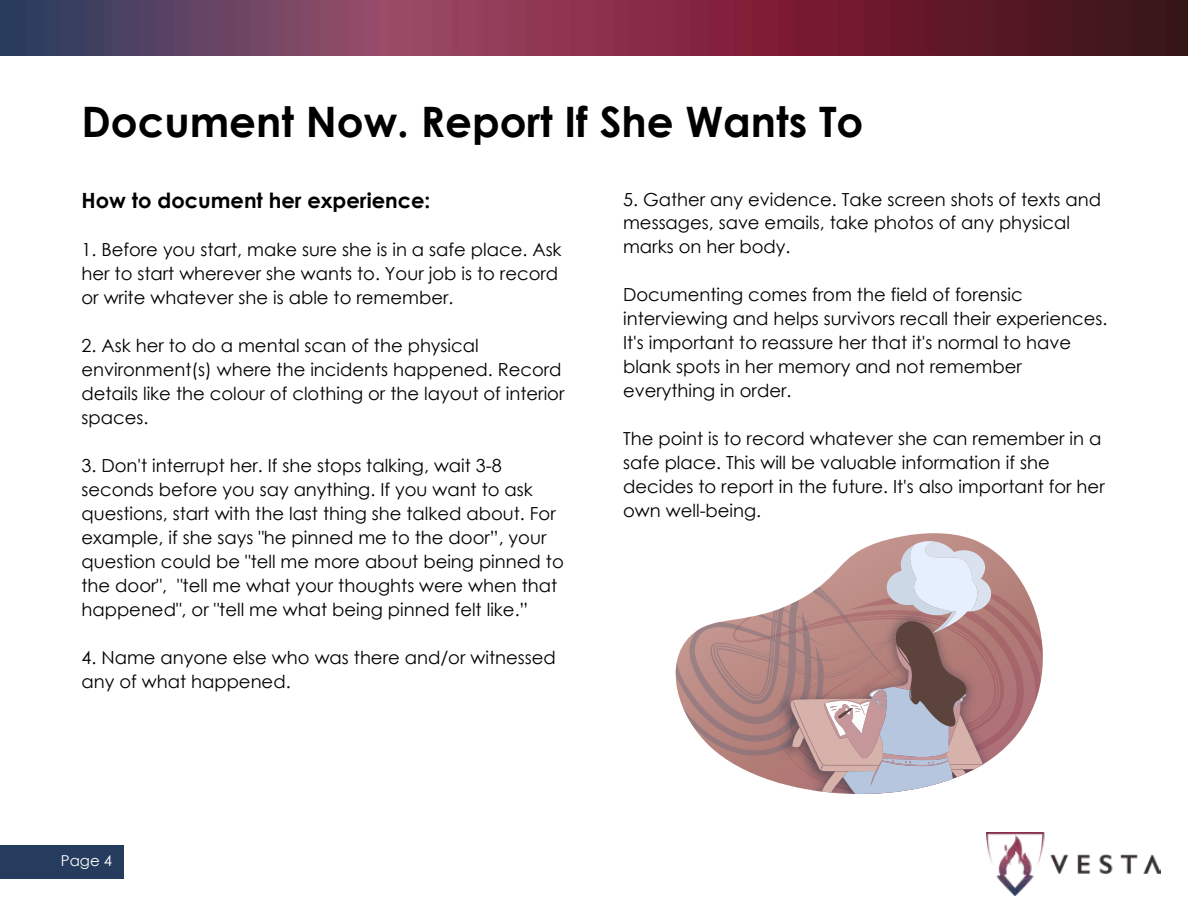
<style>
.page{position:relative;width:1188px;height:918px;background:#fff}
.page>*{position:absolute;margin:0;border:0;box-sizing:border-box;transform-origin:0 0}
.t1{font:700 42px "Century Gothic";color:#000}
.t2{font:700 21px "Century Gothic";color:#000}
.t3{font:18px/24px "Century Gothic";color:#000}
.t4{font:15px "Century Gothic";color:#fff}
</style>
<div class="page">
<img style="left:0;top:0;width:1188px;height:56px">
<img style="left:986px;top:833px;width:175px;height:62px">
<svg style="left:883px;top:533px;width:94px;height:8px"></svg>
<svg style="left:1038px;top:621px;width:5px;height:72px"></svg>
<img style="left:1024px;top:586px;width:14px;height:139px">
<svg style="left:675px;top:541px;width:349px;height:254px"></svg>
<div style="left:0;top:845px;width:123px;height:33px;background:#253c5e"></div>
<h1 class="t1" style="left:81px;top:90px;width:784px">Document Now. Report If She Wants To</h1>
<p class="t2" style="left:81px;top:184px;width:351px">How to document her experience:</p>
<p class="t3" style="left:81px;top:237px;width:482px">1. Before you start, make sure she is in a safe place. Ask her to start wherever she wants to. Your job is to record or write whatever she is able to remember.</p>
<p class="t3" style="left:81px;top:333px;width:485px">2. Ask her to do a mental scan of the physical environment(s) where the incidents happened. Record details like the colour of clothing or the layout of interior spaces.</p>
<p class="t3" style="left:81px;top:453px;width:484px">3. Don't interrupt her. If she stops talking, wait 3-8 seconds before you say anything. If you want to ask questions, start with the last thing she talked about. For example, if she says "he pinned me to the door”, your question could be "tell me more about being pinned to the door", "tell me what your thoughts were when that happened", or "tell me what being pinned felt like.”</p>
<p class="t3" style="left:81px;top:645px;width:476px">4. Name anyone else who was there and/or witnessed any of what happened.</p>
<p class="t3" style="left:623px;top:187px;width:480px">5. Gather any evidence. Take screen shots of texts and messages, save emails, take photos of any physical marks on her body.</p>
<p class="t3" style="left:623px;top:283px;width:486px">Documenting comes from the field of forensic interviewing and helps survivors recall their experiences.<br>It's important to reassure her that it's normal to have blank spots in her memory and not remember everything in order.</p>
<p class="t3" style="left:623px;top:427px;width:483px">The point is to record whatever she can remember in a safe place. This will be valuable information if she decides to report in the future. It's also important for her own well-being.</p>
<p class="t4" style="left:61px;top:850px;width:53px">Page 4</p>
</div>
